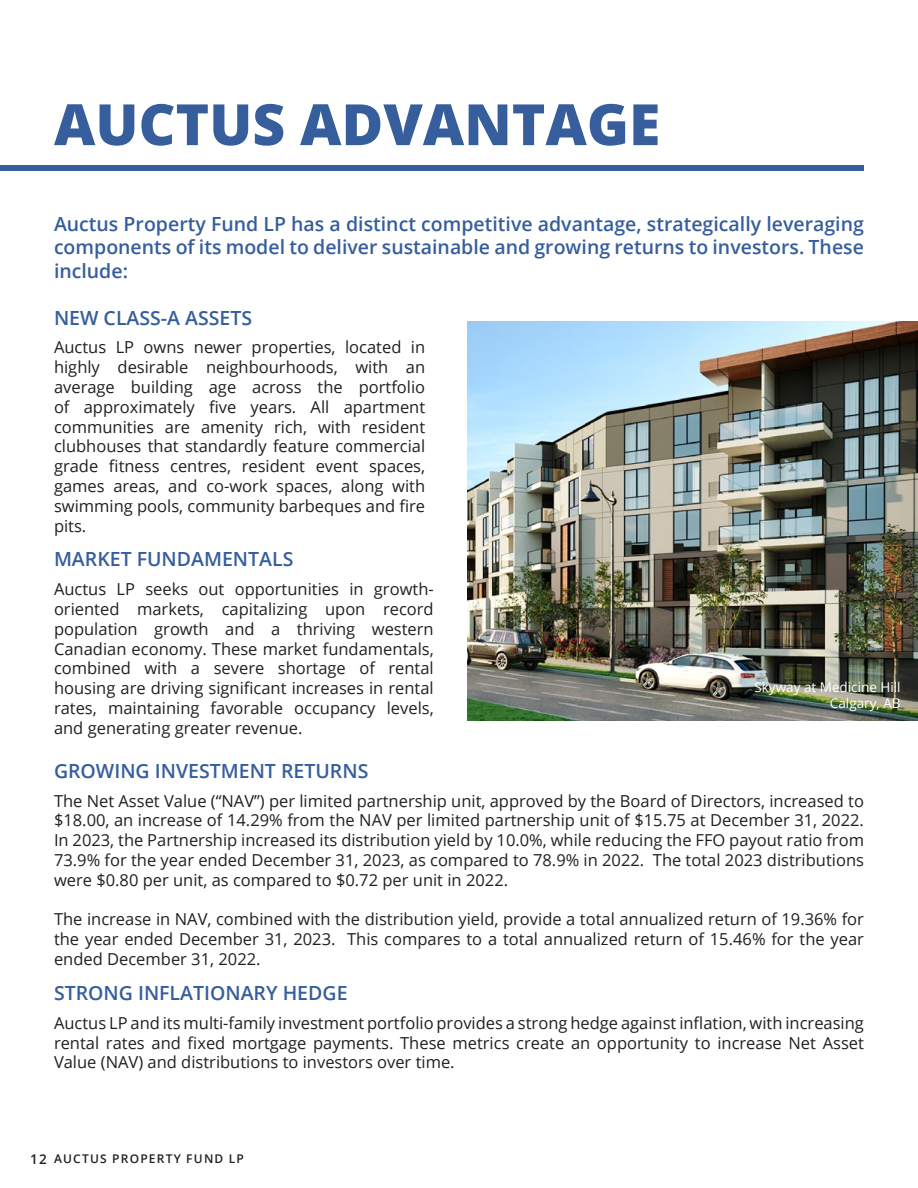
<style>
.page{position:relative;width:918px;height:1188px;background:#fff}
.page>*{position:absolute;margin:0;border:0;box-sizing:border-box;transform-origin:0 0}
.t1{font:800 57px "Open Sans";color:#365e9d}
.t2{font:600 19.5px/23.4px "Open Sans";color:#365e9d;text-align:justify}
.t3{font:16.5px/19.8px "Open Sans";color:#231f20;text-align:justify}
.t4{font:13.5px/16.2px "Open Sans";color:#fff;text-align:right}
.t5{font:600 12px "Open Sans";letter-spacing:.1em;color:#231f20}
.s1{font-size:13.5px}
</style>
<div class="page">
<img style="left:467px;top:322px;width:451px;height:398px">
<div style="left:0;top:165px;width:864px;height:6px;background:#365e9d"></div>
<h1 class="t1" style="left:54px;top:81px;width:608px">AUCTUS ADVANTAGE</h1>
<p class="t2" style="left:54px;top:212px;width:812px">Auctus Property Fund LP has a distinct competitive advantage, strategically leveraging components of its model to deliver sustainable and growing returns to investors. These include:</p>
<p class="t2" style="left:54px;top:305px;width:200px">NEW CLASS-A ASSETS</p>
<p class="t3" style="left:54px;top:337px;width:373px">Auctus LP owns newer properties, located in highly desirable neighbourhoods, with an average building age across the portfolio of approximately five years. All apartment communities are amenity rich, with resident clubhouses that standardly feature commercial grade fitness centres, resident event spaces, games areas, and co-work spaces, along with swimming pools, community barbeques and fire pits.</p>
<p class="t2" style="left:54px;top:547px;width:241px">MARKET FUNDAMENTALS</p>
<p class="t3" style="left:54px;top:579px;width:381px">Auctus LP seeks out opportunities in growth&shy;oriented markets, capitalizing upon record population growth and a thriving western Canadian economy. These market fundamentals, combined with a severe shortage of rental housing are driving significant increases in rental rates, maintaining favorable occupancy levels, and generating greater revenue.</p>
<p class="t2" style="left:54px;top:759px;width:316px">GROWING INVESTMENT RETURNS</p>
<p class="t4" style="left:754px;top:679px;width:148px">Skyway at Medicine Hill<br>Calgary, AB</p>
<p class="t3" style="left:54px;top:790px;width:812px">The Net Asset Value (“NAV”) per limited partnership unit, approved by the Board of Directors, increased to $18.00, an increase of 14.29% from the NAV per limited partnership unit of $15.75 at December 31, 2022.<br>In 2023, the Partnership increased its distribution yield by 10.0%, while reducing the FFO payout ratio from 73.9% for the year ended December 31, 2023, as compared to 78.9% in 2022. The total 2023 distributions were $0.80 per unit, as compared to $0.72 per unit in 2022.</p>
<p class="t3" style="left:54px;top:909px;width:812px">The increase in NAV, combined with the distribution yield, provide a total annualized return of 19.36% for the year ended December 31, 2023. This compares to a total annualized return of 15.46% for the year ended December 31, 2022.</p>
<p class="t2" style="left:54px;top:981px;width:295px">STRONG INFLATIONARY HEDGE</p>
<p class="t3" style="left:54px;top:1012px;width:812px">Auctus LP and its multi-family investment portfolio provides a strong hedge against inflation, with increasing rental rates and fixed mortgage payments. These metrics create an opportunity to increase Net Asset Value (NAV) and distributions to investors over time.</p>
<p class="t5" style="left:30px;top:1151px;width:215px"><span class="s1">12</span> AUCTUS PROPERTY FUND LP</p>
</div>
